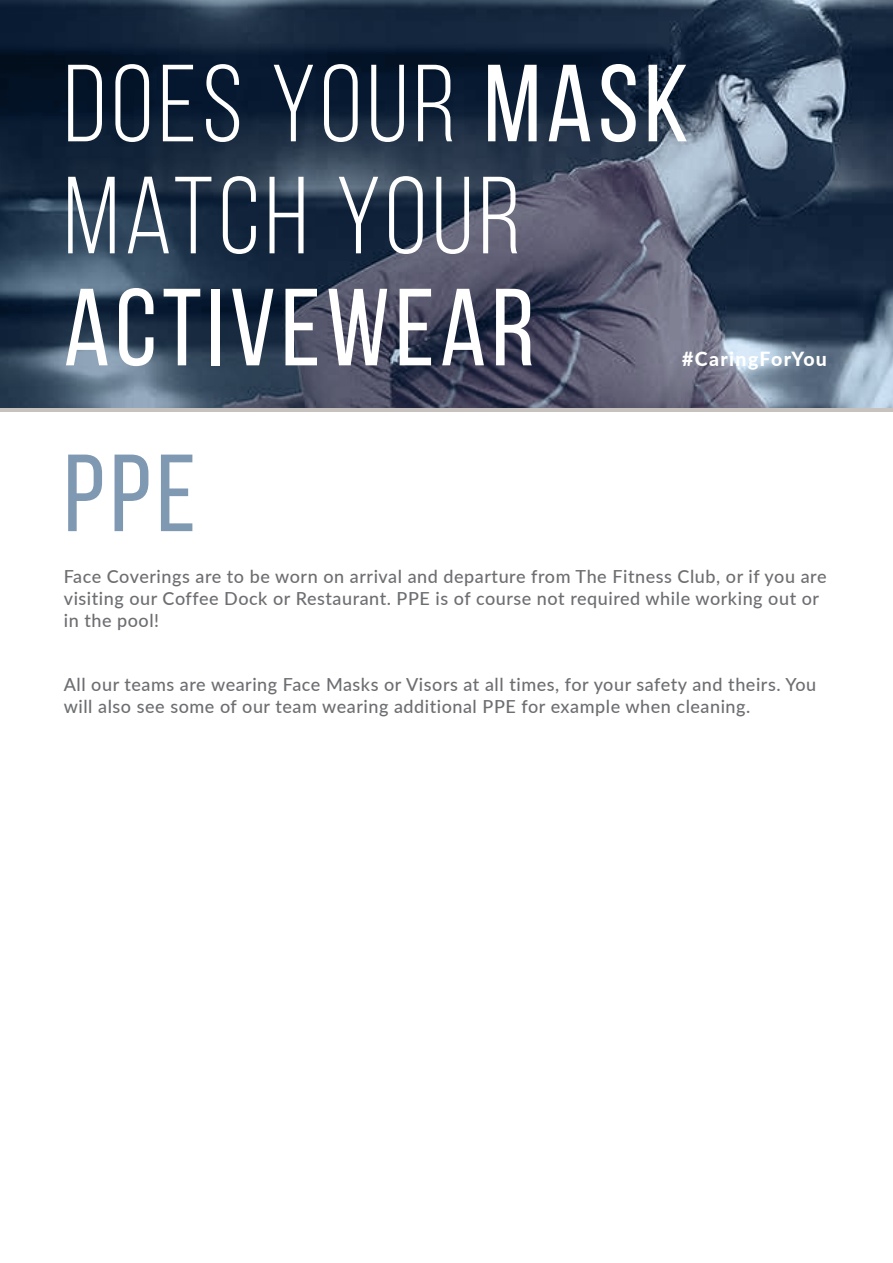
<style>
.page{position:relative;width:893px;height:1263px;background:#fff}
.page>*{position:absolute;margin:0;border:0;box-sizing:border-box;transform-origin:0 0}
.t1{font:109.35px/112.1px "Bebas Neue";letter-spacing:.05em;color:#fff}
.t2{font:109.35px "Bebas Neue";letter-spacing:.05em;color:#fff}
.t3{font:109.35px "Bebas Neue";color:#8099b3}
.t4{font:800 19.5px "Lato";letter-spacing:.07em;color:#fff}
.t5{font:500 18px/21.6px "Lato";letter-spacing:.03em;color:#6d6e71}
.s1{font-style:inherit}
</style>
<div class="page">
<svg style="left:0;top:0;width:893px;height:408px;background:#324056"></svg>
<hr style="left:0;top:408px;width:893px;height:3px;background:#c7c2bd">
<h1 class="t1" style="left:64px;top:47px;width:627px">DOES YOUR <span class="s1">MASK<br></span>MATCH YOUR</h1>
<h1 class="t2" style="left:64px;top:268px;width:472px">ACTIVEWEAR</h1>
<p class="t4" style="left:682px;top:344px;width:146px">#CaringForYou</p>
<h1 class="t3" style="left:64px;top:434px;width:134px">PPE</h1>
<p class="t5" style="left:64px;top:565px;width:764px">Face Coverings are to be worn on arrival and departure from The Fitness Club, or if you are visiting our Coffee Dock or Restaurant. PPE is of course not required while working out or in the pool!</p>
<p class="t5" style="left:64px;top:673px;width:754px">All our teams are wearing Face Masks or Visors at all times, for your safety and theirs. You will also see some of our team wearing additional PPE for example when cleaning.</p>
</div>
